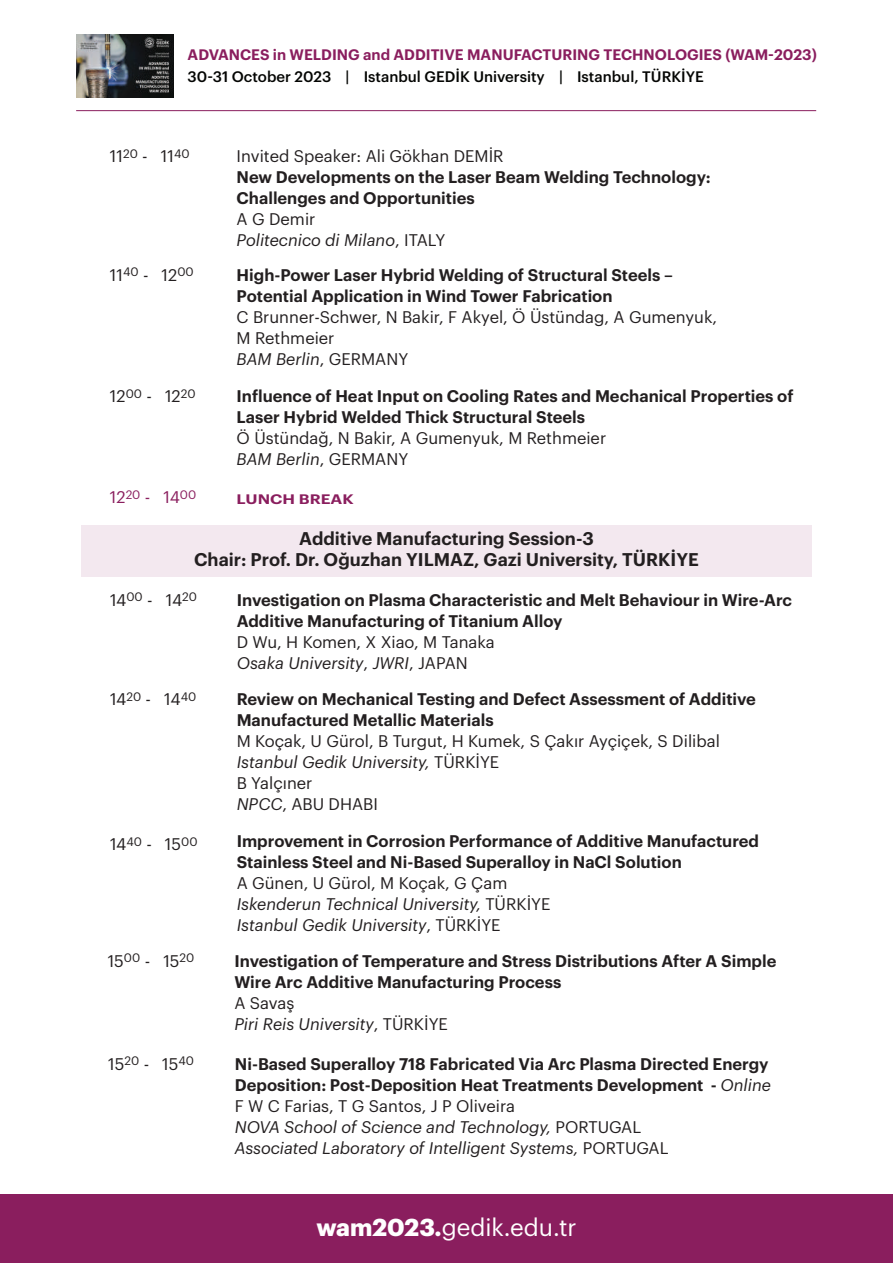
<style>
.page{position:relative;width:893px;height:1263px;background:#fff}
.page>*{position:absolute;margin:0;border:0;box-sizing:border-box;transform-origin:0 0}
.t1{font:24px "Graphik";color:#fff}
.t2{font:600 18px/21px "Graphik";color:#231f20;text-align:center}
.t3{font:600 16.5px/21px "Graphik";color:#231f20}
.t4{font:16.5px/21px "Graphik";color:#231f20}
.t5{font:italic 16.5px/21px "Graphik";color:#231f20}
.t6{font:16.5px "Graphik";color:#8a1e5e}
.t7{font:600 14.85px "Graphik";color:#8a1e5e}
.t8{font:500 14.85px "Graphik";color:#040503}
.t9{font:600 13.5px "Graphik";color:#8a1e5e;scale:1.22 1}
.t10{font:12px "Graphik";color:#8a1e5e}
.s1{font-style:normal}
.s2{font-style:italic}
.s3{font-size:16.5px}
.s4{font-weight:400;font-style:italic}
.s5{font-weight:400}
.s6{font-weight:700}
</style>
<div class="page">
<div style="left:0;top:1194px;width:893px;height:69px;background:#8a1e5e"></div>
<div style="left:81px;top:525px;width:731px;height:51px;background:#f3e8ef"></div>
<img style="left:76px;top:35px;width:98px;height:63px">
<hr style="left:76px;top:110px;width:740px;height:1px;background:#8a1e5e">
<p class="t7" style="left:188px;top:43px;width:631px">ADVANCES in WELDING and ADDITIVE MANUFACTURING TECHNOLOGIES (WAM-2023)</p>
<p class="t8" style="left:188px;top:66px;width:518px">30-31 October 2023 | Istanbul GEDİK University | Istanbul, TÜRKİYE</p>
<p class="t4" style="left:110px;top:144px;width:81px">11<sup>20</sup> - 11<sup>40</sup></p>
<p class="t4" style="left:237px;top:144px;width:269px">Invited Speaker: Ali Gökhan DEMİR</p>
<p class="t3" style="left:237px;top:165px;width:476px">New Developments on the Laser Beam Welding Technology:<br>Challenges and Opportunities</p>
<p class="t5" style="left:237px;top:207px;width:210px"><span class="s1">A G Demir<br></span>Politecnico di Milano<span class="s1">, ITALY</span></p>
<p class="t4" style="left:110px;top:263px;width:85px">11<sup>40</sup> - 12<sup>00</sup></p>
<p class="t3" style="left:237px;top:263px;width:438px">High-Power Laser Hybrid Welding of Structural Steels –<br>Potential Application in Wind Tower Fabrication</p>
<p class="t4" style="left:237px;top:305px;width:482px">C Brunner-Schwer, N Bakir, F Akyel, Ö Üstündag, A Gumenyuk,<br>M Rethmeier<br><span class="s2">BAM Berlin</span>, GERMANY</p>
<p class="t4" style="left:110px;top:384px;width:87px">12<sup>00</sup> - 12<sup>20</sup></p>
<p class="t3" style="left:237px;top:384px;width:558px">Influence of Heat Input on Cooling Rates and Mechanical Properties of<br>Laser Hybrid Welded Thick Structural Steels</p>
<p class="t4" style="left:237px;top:426px;width:371px">Ö Üstündağ, N Bakir, A Gumenyuk, M Rethmeier<br><span class="s2">BAM Berlin</span>, GERMANY</p>
<p class="t10" style="left:126px;top:485px;width:72px">20 <span class="s3">- 14</span>00</p>
<p class="t6" style="left:110px;top:485px;width:17px">12</p>
<p class="t9" style="left:237px;top:488px;width:98px">LUNCH BREAK</p>
<p class="t2" style="left:194px;top:526px;width:506px">Additive Manufacturing Session-3<br>Chair: Prof. Dr. Oğuzhan YILMAZ, Gazi University, TÜRKİYE</p>
<p class="t4" style="left:110px;top:588px;width:88px">14<sup>00</sup> - 14<sup>20</sup></p>
<p class="t3" style="left:237px;top:588px;width:557px">Investigation on Plasma Characteristic and Melt Behaviour in Wire-Arc<br>Additive Manufacturing of Titanium Alloy</p>
<p class="t4" style="left:237px;top:630px;width:260px">D Wu, H Komen, X Xiao, M Tanaka<br><span class="s2">Osaka University</span>, <span class="s2">JWRI</span>, JAPAN</p>
<p class="t4" style="left:110px;top:687px;width:88px">14<sup>20</sup> - 14<sup>40</sup></p>
<p class="t3" style="left:237px;top:687px;width:521px">Review on Mechanical Testing and Defect Assessment of Additive<br>Manufactured Metallic Materials</p>
<p class="t4" style="left:237px;top:729px;width:485px">M Koçak, U Gürol, B Turgut, H Kumek, S Çakır Ayçiçek, S Dilibal<br><span class="s2">Istanbul Gedik University,</span> TÜRKİYE<br>B Yalçıner<br><span class="s2">NPCC</span>, ABU DHABI</p>
<p class="t4" style="left:110px;top:832px;width:89px">14<sup>40</sup> - 15<sup>00</sup></p>
<p class="t3" style="left:237px;top:829px;width:524px">Improvement in Corrosion Performance of Additive Manufactured<br>Stainless Steel and Ni-Based Superalloy in NaCl Solution</p>
<p class="t5" style="left:237px;top:871px;width:315px"><span class="s1">A Günen, U Gürol, M Koçak, G Çam<br></span>Iskenderun Technical University, <span class="s1">TÜRKİYE<br></span>Istanbul Gedik University<span class="s1">, TÜRKİYE</span></p>
<p class="t4" style="left:108px;top:949px;width:88px">15<sup>00</sup> - 15<sup>20</sup></p>
<p class="t3" style="left:234px;top:949px;width:544px">Investigation of Temperature and Stress Distributions After A Simple<br>Wire Arc Additive Manufacturing Process</p>
<p class="t5" style="left:234px;top:991px;width:215px"><span class="s1">A Savaş<br></span>Piri Reis University<span class="s1">, TÜRKİYE</span></p>
<p class="t4" style="left:108px;top:1052px;width:87px">15<sup>20</sup> - 15<sup>40</sup></p>
<p class="t3" style="left:235px;top:1052px;width:538px">Ni-Based Superalloy 718 Fabricated Via Arc Plasma Directed Energy Deposition: Post-Deposition Heat Treatments Development - <span class="s4">Online </span><span class="s5">F W C Farias, T G Santos, J P Oliveira<br></span><span class="s4">NOVA School of Science and Technology,</span> <span class="s5">PORTUGAL<br></span><span class="s4">Associated Laboratory of Intelligent Systems,</span> <span class="s5">PORTUGAL</span></p>
<h1 class="t1" style="left:316px;top:1209px;width:262px"><span class="s6">wam2023.</span>gedik.edu.tr</h1>
</div>
